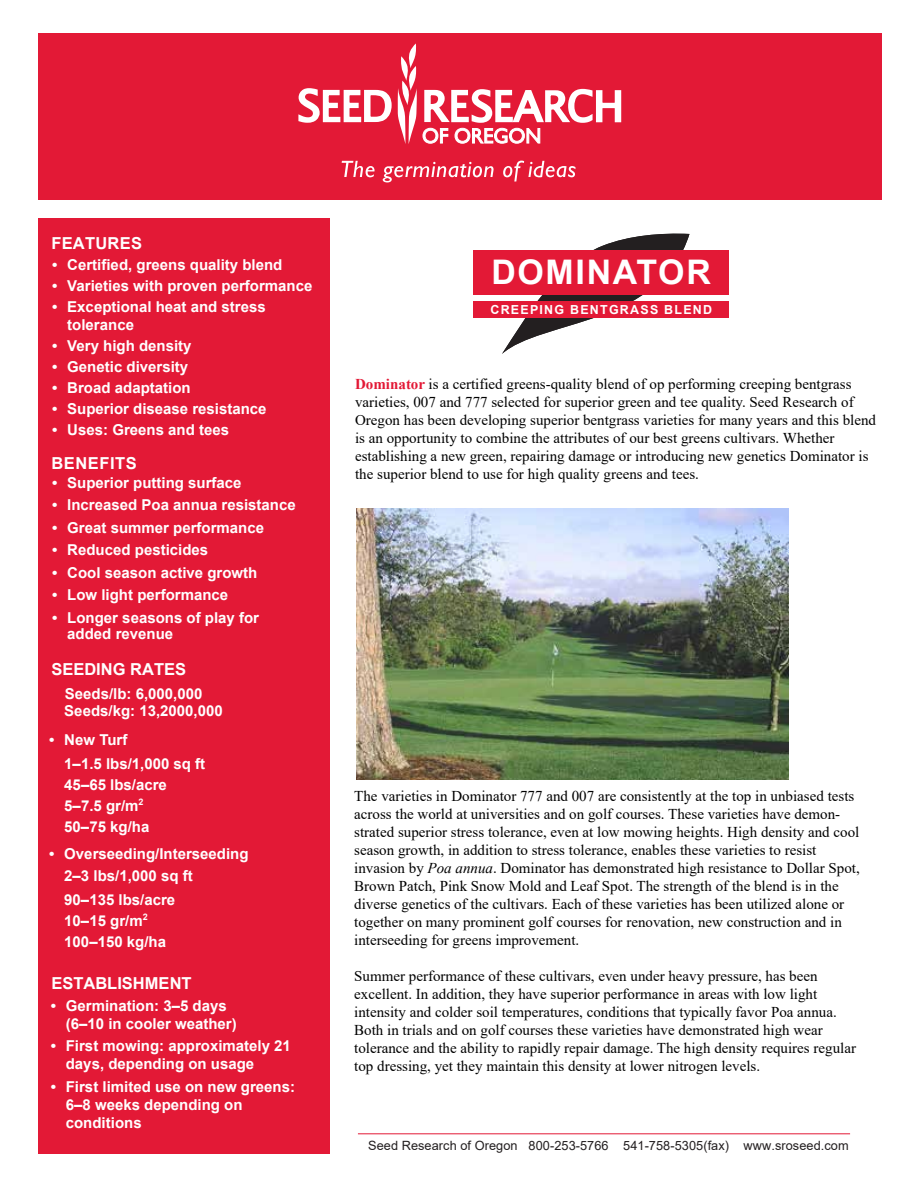
<style>
.page{position:relative;width:916px;height:1188px;background:#fff}
.page>*{position:absolute;margin:0;border:0;box-sizing:border-box;transform-origin:0 0}
.t1{font:700 33.9px "Arial";letter-spacing:.05em;color:#fff}
.t2{font:700 16.5px "Arial";color:#fff}
.t3{font:700 16.5px "Arial";letter-spacing:.035em;color:#fff}
.t4{font:15px/18px "Times New Roman";color:#000}
.t5{font:700 15px/18px "Arial";color:#fff}
.t6{font:12.75px "Arial";letter-spacing:.005em;color:#231f20}
.t7{font:700 12.45px "Arial";letter-spacing:.1em;color:#fff}
.s1{font-weight:700;color:#e31936}
.s2{font-style:italic}
</style>
<div class="page">
<div style="left:38px;top:218px;width:291px;height:936px;background:#e31936"></div>
<div style="left:38px;top:33px;width:843px;height:166px;background:#e31936"></div>
<svg style="left:342px;top:161px;width:32px;height:16px"></svg>
<svg style="left:383px;top:162px;width:110px;height:20px"></svg>
<svg style="left:503px;top:161px;width:72px;height:21px"></svg>
<svg style="left:298px;top:43px;width:324px;height:101px"></svg>
<hr style="left:358px;top:1134px;width:492px;height:1px;background:#e31936">
<img style="left:356px;top:509px;width:432px;height:271px">
<svg style="left:502px;top:233px;width:187px;height:121px"></svg>
<div style="left:473px;top:250px;width:256px;height:44px;background:#e31936"></div>
<div style="left:473px;top:301px;width:256px;height:16px;background:#e31936"></div>
<p class="t2" style="left:51px;top:231px;width:92px">FEATURES</p>
<p class="t5" style="left:52px;top:256px;width:232px">• Certified, greens quality blend</p>
<p class="t5" style="left:52px;top:277px;width:262px">• Varieties with proven performance</p>
<p class="t5" style="left:67px;top:298px;width:200px;text-indent:-15px">• Exceptional heat and stress tolerance</p>
<p class="t5" style="left:52px;top:337px;width:141px">• Very high density</p>
<p class="t5" style="left:52px;top:358px;width:137px">• Genetic diversity</p>
<p class="t5" style="left:52px;top:379px;width:140px">• Broad adaptation</p>
<p class="t5" style="left:52px;top:400px;width:216px">• Superior disease resistance</p>
<p class="t5" style="left:52px;top:421px;width:178px">• Uses: Greens and tees</p>
<p class="t3" style="left:51px;top:452px;width:87px">BENEFITS</p>
<p class="t5" style="left:52px;top:473px;width:191px">• Superior putting surface</p>
<p class="t5" style="left:52px;top:496px;width:245px">• Increased Poa annua resistance</p>
<p class="t5" style="left:52px;top:518px;width:213px">• Great summer performance</p>
<p class="t5" style="left:52px;top:541px;width:157px">• Reduced pesticides</p>
<p class="t5" style="left:52px;top:563px;width:207px">• Cool season active growth</p>
<p class="t5" style="left:52px;top:586px;width:177px">• Low light performance</p>
<p class="t5" style="left:67px;top:609px;width:193px;line-height:16.5px;text-indent:-15px">• Longer seasons of play for added revenue</p>
<p class="t2" style="left:51px;top:657px;width:136px">SEEDING RATES</p>
<p class="t5" style="left:64px;top:685px;width:160px;line-height:17.5px">Seeds/lb: 6,000,000<br>Seeds/kg: 13,2000,000</p>
<p class="t5" style="left:64px;top:728px;width:142px;line-height:24px;text-indent:-15px">• New Turf<br>1–1.5 lbs/1,000 sq ft</p>
<p class="t5" style="left:64px;top:774px;width:104px;line-height:21px">45–65 lbs/acre<br>5–7.5 gr/m<sup>2<br></sup>50–75 kg/ha</p>
<p class="t5" style="left:64px;top:842px;width:186px;line-height:22.5px;text-indent:-15px">• Overseeding/Interseeding<br>2–3 lbs/1,000 sq ft</p>
<p class="t5" style="left:64px;top:890px;width:112px;line-height:21px">90–135 lbs/acre<br>10–15 gr/m<sup>2<br></sup>100–150 kg/ha</p>
<p class="t2" style="left:51px;top:972px;width:142px">ESTABLISHMENT</p>
<p class="t5" style="left:66px;top:997px;width:172px;text-indent:-15px">• Germination: 3–5 days (6–10 in cooler weather)</p>
<p class="t5" style="left:66px;top:1037px;width:227px;text-indent:-15px">• First mowing: approximately 21 days, depending on usage</p>
<p class="t5" style="left:66px;top:1078px;width:231px;text-indent:-15px">• First limited use on new greens:<br>6–8 weeks depending on conditions</p>
<h1 class="t1" style="left:491px;top:248px;width:221px">DOMINATOR</h1>
<p class="t7" style="left:490px;top:300px;width:223px">CREEPING BENTGRASS BLEND</p>
<p class="t4" style="left:355px;top:374px;width:522px"><span class="s1">Dominator</span> is a certified greens-quality blend of op performing creeping bentgrass varieties, 007 and 777 selected for superior green and tee quality. Seed Research of Oregon has been developing superior bentgrass varieties for many years and this blend is an opportunity to combine the attributes of our best greens cultivars. Whether establishing a new green, repairing damage or introducing new genetics Dominator is the superior blend to use for high quality greens and tees.</p>
<p class="t4" style="left:354px;top:787px;width:507px">The varieties in Dominator 777 and 007 are consistently at the top in unbiased tests across the world at universities and on golf courses. These varieties have demon&shy;strated superior stress tolerance, even at low mowing heights. High density and cool season growth, in addition to stress tolerance, enables these varieties to resist invasion by <span class="s2">Poa annua</span>. Dominator has demonstrated high resistance to Dollar Spot, Brown Patch, Pink Snow Mold and Leaf Spot. The strength of the blend is in the diverse genetics of the cultivars. Each of these varieties has been utilized alone or together on many prominent golf courses for renovation, new construction and in interseeding for greens improvement.</p>
<p class="t4" style="left:354px;top:967px;width:503px">Summer performance of these cultivars, even under heavy pressure, has been excellent. In addition, they have superior performance in areas with low light intensity and colder soil temperatures, conditions that typically favor Poa annua.<br>Both in trials and on golf courses these varieties have demonstrated high wear tolerance and the ability to rapidly repair damage. The high density requires regular top dressing, yet they maintain this density at lower nitrogen levels.</p>
<p class="t6" style="left:368px;top:1137px;width:482px">Seed Research of Oregon 800-253-5766 541-758-5305(fax) www.sroseed.com</p>
</div>
